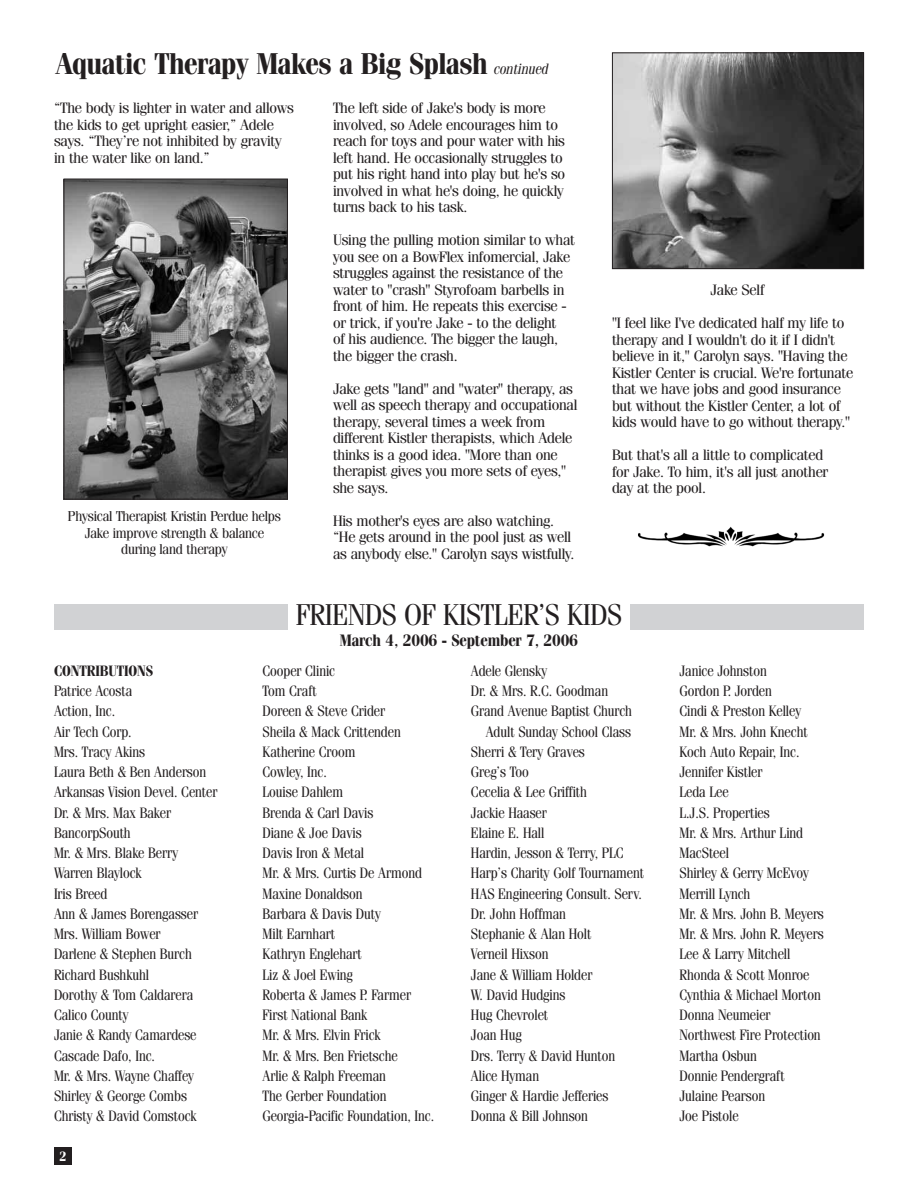
<style>
.page{position:relative;width:918px;height:1188px;background:#fff}
.page>*{position:absolute;margin:0;border:0;box-sizing:border-box;transform-origin:0 0}
.t1{font:700 30px "Fenice IT Cby BT";letter-spacing:-.02em;color:#231f20;scale:.9 1}
.t2{font:30px "Fenice IT Cby BT";letter-spacing:-.01em;color:#231f20;scale:.9 1}
.t3{font:700 16.5px "Fenice IT Cby BT";letter-spacing:-.01em;color:#231f20;scale:.9 1}
.t4{font:15px/20.2px "Fenice IT Cby BT";letter-spacing:-.005em;color:#231f20;scale:.88 1}
.t5{font:15px/16.5px "Fenice IT Cby BT";letter-spacing:-.005em;color:#231f20}
.t6{font:700 15px "Fenice IT Cby BT";letter-spacing:-.005em;color:#231f20;scale:.88 1}
.t7{font:italic 15px "Fenice IT Cby BT";color:#231f20;scale:.9 1}
.t8{font:14.25px/16.5px "Fenice IT Cby BT";letter-spacing:-.015em;color:#231f20;text-align:center;scale:.95 1}
.t9{font:700 13.5px "Fenice IT Cby BT";color:#fff;scale:.88 1}
</style>
<div class="page">
<div style="left:54px;top:1148px;width:18px;height:18px;background:#231f20"></div>
<div style="left:54px;top:604px;width:234px;height:25px;background:#d1d2d4"></div>
<div style="left:630px;top:604px;width:234px;height:25px;background:#d1d2d4"></div>
<img style="left:66px;top:181px;width:220px;height:317px">
<div style="left:64px;top:179px;width:224px;height:321px;border:1px solid #231f20"></div>
<img style="left:614px;top:54px;width:248px;height:213px">
<div style="left:612px;top:52px;width:252px;height:217px;border:1px solid #231f20"></div>
<img style="left:638px;top:526px;width:187px;height:21px">
<h1 class="t1" style="left:56px;top:46px;width:482px">Aquatic Therapy Makes a Big Splash</h1>
<p class="t5" style="left:333px;top:100px;width:234px">The left side of Jake's body is more involved, so Adele encourages him to reach for toys and pour water with his left hand. He occasionally struggles to put his right hand into play but he's so involved in what he's doing, he quickly turns back to his task.</p>
<p class="t5" style="left:333px;top:232px;width:244px">Using the pulling motion similar to what you see on a BowFlex infomercial, Jake struggles against the resistance of the water to "crash" Styrofoam barbells in front of him. He repeats this exercise - or trick, if you're Jake - to the delight<br>of his audience. The bigger the laugh, the bigger the crash.</p>
<p class="t5" style="left:333px;top:381px;width:246px">Jake gets "land" and "water" therapy, as well as speech therapy and occupational therapy, several times a week from different Kistler therapists, which Adele thinks is a good idea. "More than one therapist gives you more sets of eyes," she says.</p>
<p class="t5" style="left:333px;top:513px;width:243px">His mother's eyes are also watching. “He gets around in the pool just as well as anybody else." Carolyn says wistfully.</p>
<p class="t7" style="left:494px;top:60px;width:62px">continued</p>
<p class="t5" style="left:54px;top:100px;width:241px">“The body is lighter in water and allows the kids to get upright easier,” Adele says. “They’re not inhibited by gravity in the water like on land.”</p>
<p class="t8" style="left:68px;top:508px;width:226px">Physical Therapist Kristin Perdue helps<br>Jake improve strength &amp; balance during land therapy</p>
<p class="t5" style="left:710px;top:282px;width:55px">Jake Self</p>
<p class="t5" style="left:612px;top:315px;width:243px">"I feel like I've dedicated half my life to therapy and I wouldn't do it if I didn't believe in it," Carolyn says. "Having the Kistler Center is crucial. We're fortunate that we have jobs and good insurance but without the Kistler Center, a lot of kids would have to go without therapy."</p>
<p class="t5" style="left:612px;top:447px;width:218px">But that's all a little to complicated for Jake. To him, it's all just another day at the pool.</p>
<p class="t6" style="left:54px;top:662px;width:114px">CONTRIBUTIONS</p>
<p class="t4" style="left:54px;top:681px;width:187px">Patrice Acosta<br>Action, Inc.<br>Air Tech Corp.<br>Mrs. Tracy Akins<br>Laura Beth &amp; Ben Anderson<br>Arkansas Vision Devel. Center<br>Dr. &amp; Mrs. Max Baker<br>BancorpSouth<br>Mr. &amp; Mrs. Blake Berry<br>Warren Blaylock<br>Iris Breed<br>Ann &amp; James Borengasser<br>Mrs. William Bower<br>Darlene &amp; Stephen Burch<br>Richard Bushkuhl<br>Dorothy &amp; Tom Caldarera<br>Calico County<br>Janie &amp; Randy Camardese<br>Cascade Dafo, Inc.<br>Mr. &amp; Mrs. Wayne Chaffey<br>Shirley &amp; George Combs<br>Christy &amp; David Comstock</p>
<p class="t9" style="left:60px;top:1149px;width:9px">2</p>
<h1 class="t2" style="left:296px;top:597px;width:364px">FRIENDS OF KISTLER’S KIDS</h1>
<p class="t3" style="left:340px;top:631px;width:266px">March 4, 2006 - September 7, 2006</p>
<p class="t4" style="left:262px;top:661px;width:197px">Cooper Clinic<br>Tom Craft<br>Doreen &amp; Steve Crider<br>Sheila &amp; Mack Crittenden<br>Katherine Croom<br>Cowley, Inc.<br>Louise Dahlem<br>Brenda &amp; Carl Davis<br>Diane &amp; Joe Davis<br>Davis Iron &amp; Metal<br>Mr. &amp; Mrs. Curtis De Armond<br>Maxine Donaldson<br>Barbara &amp; Davis Duty<br>Milt Earnhart<br>Kathryn Englehart<br>Liz &amp; Joel Ewing<br>Roberta &amp; James P. Farmer<br>First National Bank<br>Mr. &amp; Mrs. Elvin Frick<br>Mr. &amp; Mrs. Ben Frietsche<br>Arlie &amp; Ralph Freeman<br>The Gerber Foundation<br>Georgia-Pacific Foundation, Inc.</p>
<p class="t4" style="left:471px;top:661px;width:88px">Adele Glensky</p>
<p class="t4" style="left:471px;top:681px;width:157px">Dr. &amp; Mrs. R.C. Goodman</p>
<p class="t4" style="left:471px;top:701px;width:185px">Grand Avenue Baptist Church</p>
<p class="t4" style="left:486px;top:721px;width:166px">Adult Sunday School Class</p>
<p class="t4" style="left:471px;top:742px;width:131px">Sherri &amp; Tery Graves</p>
<p class="t4" style="left:471px;top:762px;width:67px">Greg’s Too</p>
<p class="t4" style="left:471px;top:782px;width:133px">Cecelia &amp; Lee Griffith</p>
<p class="t4" style="left:471px;top:802px;width:88px">Jackie Haaser</p>
<p class="t4" style="left:471px;top:823px;width:85px">Elaine E. Hall</p>
<p class="t4" style="left:471px;top:843px;width:175px">Hardin, Jesson &amp; Terry, PLC</p>
<p class="t4" style="left:471px;top:863px;width:198px">Harp’s Charity Golf Tournament</p>
<p class="t4" style="left:471px;top:883px;width:196px">HAS Engineering Consult. Serv.</p>
<p class="t4" style="left:471px;top:904px;width:110px">Dr. John Hoffman</p>
<p class="t4" style="left:471px;top:924px;width:138px">Stephanie &amp; Alan Holt</p>
<p class="t4" style="left:471px;top:944px;width:90px">Verneil Hixson</p>
<p class="t4" style="left:471px;top:964px;width:139px">Jane &amp; William Holder</p>
<p class="t4" style="left:471px;top:985px;width:109px">W. David Hudgins</p>
<p class="t4" style="left:471px;top:1005px;width:89px">Hug Chevrolet</p>
<p class="t4" style="left:471px;top:1025px;width:59px">Joan Hug</p>
<p class="t4" style="left:471px;top:1045px;width:165px">Drs. Terry &amp; David Hunton</p>
<p class="t4" style="left:471px;top:1066px;width:79px">Alice Hyman</p>
<p class="t4" style="left:471px;top:1086px;width:158px">Ginger &amp; Hardie Jefferies</p>
<p class="t4" style="left:471px;top:1106px;width:134px">Donna &amp; Bill Johnson</p>
<p class="t4" style="left:679px;top:661px;width:166px">Janice Johnston<br>Gordon P. Jorden<br>Cindi &amp; Preston Kelley<br>Mr. &amp; Mrs. John Knecht<br>Koch Auto Repair, Inc.<br>Jennifer Kistler<br>Leda Lee<br>L.J.S. Properties<br>Mr. &amp; Mrs. Arthur Lind<br>MacSteel<br>Shirley &amp; Gerry McEvoy<br>Merrill Lynch<br>Mr. &amp; Mrs. John B. Meyers<br>Mr. &amp; Mrs. John R. Meyers<br>Lee &amp; Larry Mitchell<br>Rhonda &amp; Scott Monroe<br>Cynthia &amp; Michael Morton<br>Donna Neumeier<br>Northwest Fire Protection<br>Martha Osbun<br>Donnie Pendergraft<br>Julaine Pearson<br>Joe Pistole</p>
</div>
